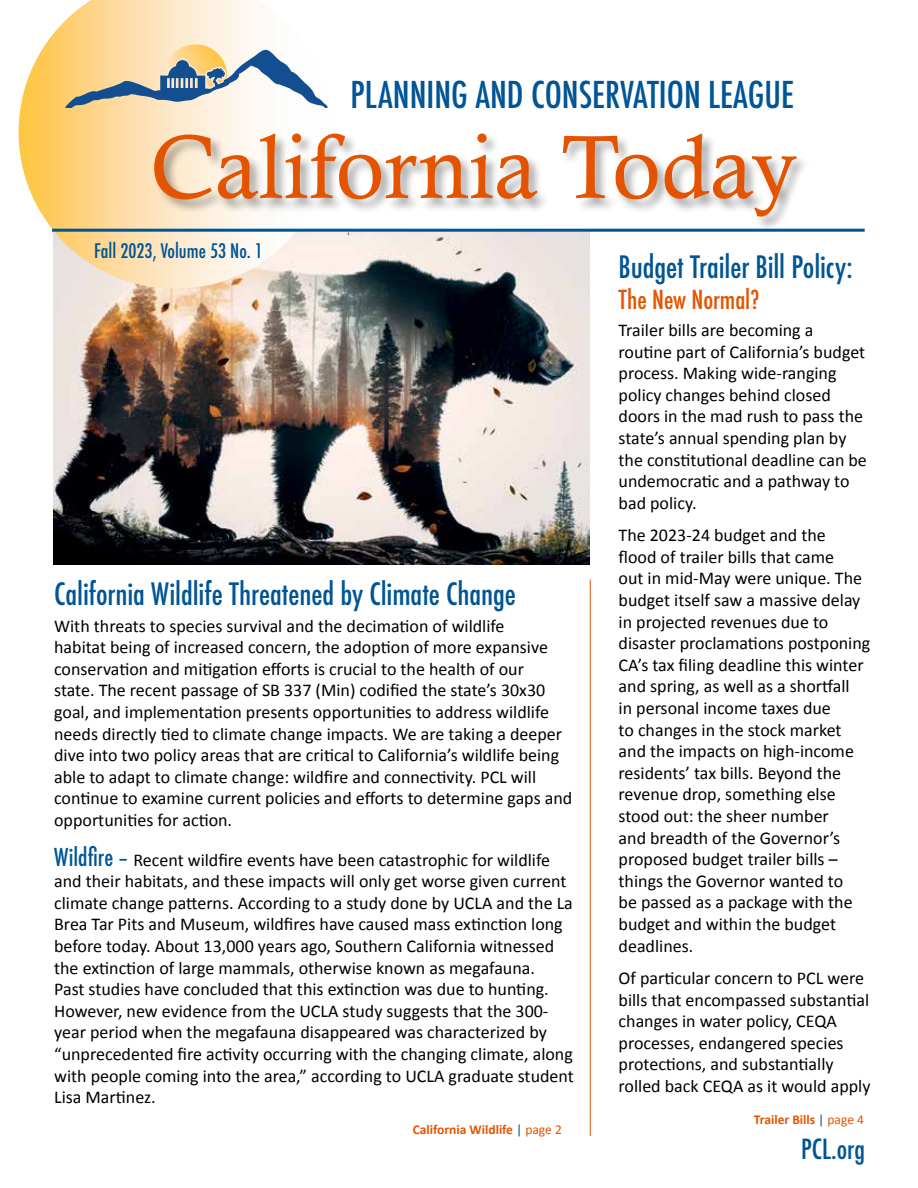
<style>
.page{position:relative;width:918px;height:1188px;background:#fff}
.page>*{position:absolute;margin:0;border:0;box-sizing:border-box;transform-origin:0 0}
.t1{font:90px "Calisto";color:#e45400}
.t2{font:500 condensed 36px "Futura";color:#005596}
.t3{font:500 condensed 30px "Futura";letter-spacing:-.005em;color:#005596}
.t4{font:500 condensed 27px "Futura";color:#005596}
.t5{font:500 condensed 25.5px "Futura";letter-spacing:-.005em;color:#e45400}
.t6{font:500 condensed 19.5px "Futura";color:#005596}
.t7{font:18px/21.6px "Calibri";color:#000}
.t8{font:700 13.5px "Calibri";color:#e45400}
.s1{font-family:"Futura";font-weight:500;font-stretch:condensed;font-size:24px;color:#005596}
.s2{font-weight:400;color:#005596}
.s3{font-weight:400}
</style>
<div class="page">
<img style="left:53px;top:232px;width:537px;height:332px">
<svg style="left:19px;top:0;width:313px;height:289px"></svg>
<div style="left:153px;top:132px;width:657px;height:100px;background:#000;opacity:.35"></div>
<svg style="left:65px;top:44px;width:263px;height:63px"></svg>
<hr style="left:590px;top:580px;width:1px;height:556px;background:#e45400">
<hr style="left:52px;top:229px;width:813px;height:3px;background:#005596">
<h2 class="t2" style="left:351px;top:72px;width:445px">PLANNING AND CONSERVATION LEAGUE</h2>
<h1 class="t1" style="left:150px;top:115px;width:649px">California Today</h1>
<p class="t6" style="left:94px;top:239px;width:170px">Fall 2023, Volume 53 No. 1</p>
<h3 class="t3" style="left:54px;top:574px;width:463px">California Wildlife Threatened by Climate Change</h3>
<p class="t7" style="left:54px;top:615px;width:520px">With threats to species survival and the decimation of wildlife<br>habitat being of increased concern, the adoption of more expansive conservation and mitigation efforts is crucial to the health of our<br>state. The recent passage of SB 337 (Min) codified the state’s 30x30 goal, and implementation presents opportunities to address wildlife needs directly tied to climate change impacts. We are taking a deeper dive into two policy areas that are critical to California’s wildlife being able to adapt to climate change: wildfire and connectivity. PCL will continue to examine current policies and efforts to determine gaps and opportunities for action.</p>
<p class="t7" style="left:54px;top:849px;width:521px"><span class="s1">Wildfire –</span> Recent wildfire events have been catastrophic for wildlife and their habitats, and these impacts will only get worse given current climate change patterns. According to a study done by UCLA and the La Brea Tar Pits and Museum, wildfires have caused mass extinction long before today. About 13,000 years ago, Southern California witnessed the extinction of large mammals, otherwise known as megafauna.<br>Past studies have concluded that this extinction was due to hunting.<br>However, new evidence from the UCLA study suggests that the 300- year period when the megafauna disappeared was characterized by “unprecedented fire activity occurring with the changing climate, along with people coming into the area,” according to UCLA graduate student Lisa Martinez.</p>
<p class="t8" style="left:413px;top:1121px;width:151px">California Wildlife <span class="s2">|</span> <span class="s3">page 2</span></p>
<h3 class="t3" style="left:619px;top:248px;width:235px">Budget Trailer Bill Policy:</h3>
<h3 class="t5" style="left:619px;top:283px;width:142px">The New Normal?</h3>
<p class="t7" style="left:619px;top:319px;width:250px">Trailer bills are becoming a routine part of California’s budget process. Making wide-ranging policy changes behind closed doors in the mad rush to pass the state’s annual spending plan by the constitutional deadline can be undemocratic and a pathway to bad policy.</p>
<p class="t7" style="left:619px;top:524px;width:253px">The 2023-24 budget and the<br>flood of trailer bills that came<br>out in mid-May were unique. The budget itself saw a massive delay in projected revenues due to disaster proclamations postponing<br>CA’s tax filing deadline this winter and spring, as well as a shortfall<br>in personal income taxes due<br>to changes in the stock market and the impacts on high-income residents’ tax bills. Beyond the revenue drop, something else stood out: the sheer number<br>and breadth of the Governor’s proposed budget trailer bills – things the Governor wanted to<br>be passed as a package with the budget and within the budget deadlines.</p>
<p class="t7" style="left:619px;top:967px;width:253px">Of particular concern to PCL were bills that encompassed substantial changes in water policy, CEQA processes, endangered species protections, and substantially rolled back CEQA as it would apply</p>
<p class="t8" style="left:754px;top:1111px;width:112px">Trailer Bills <span class="s2">|</span> <span class="s3">page 4</span></p>
<h3 class="t4" style="left:801px;top:1132px;width:65px">PCL.org</h3>
</div>
